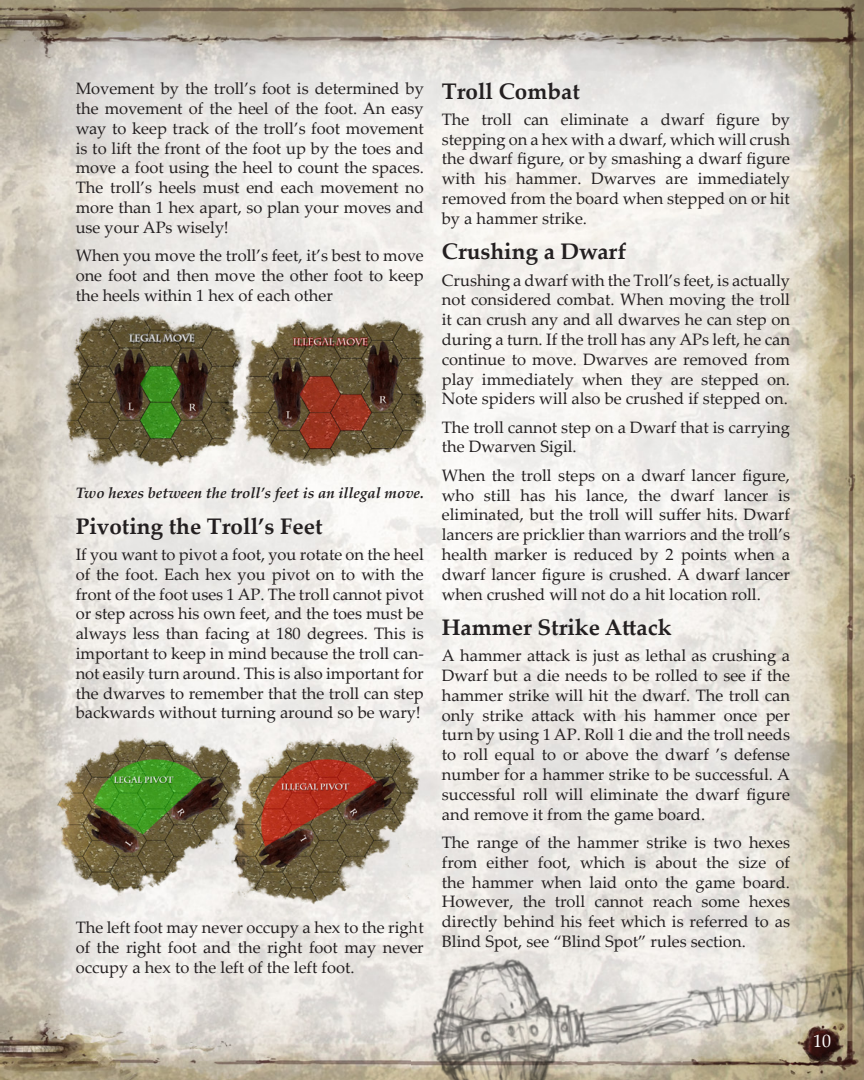
<style>
.page{position:relative;width:864px;height:1080px;background:#fff}
.page>*{position:absolute;margin:0;border:0;box-sizing:border-box;transform-origin:0 0}
.t1{font:700 22.5px "Palatino Linotype";color:#231f20}
.t2{font:18px "Palatino Linotype";color:#fff}
.Body_text{font:16.5px/19.8px "Palatino Linotype";color:#231f20;text-align:justify}
.Body_text-2{font:italic 700 15px "Palatino Linotype";color:#231f20}
</style>
<div class="page">
<img style="left:0;top:0;width:864px;height:1080px">
<img style="left:58px;top:313px;width:368px;height:155px">
<img style="left:412px;top:905px;width:452px;height:175px">
<img style="left:54px;top:734px;width:367px;height:172px">
<p class="Body_text" style="left:76px;top:78px;width:350px">Movement by the troll’s foot is determined by the movement of the heel of the foot. An easy way to keep track of the troll’s foot movement is to lift the front of the foot up by the toes and move a foot using the heel to count the spaces.<br>The troll’s heels must end each movement no more than 1 hex apart, so plan your moves and use your APs wisely!</p>
<p class="Body_text" style="left:76px;top:245px;width:350px">When you move the troll’s feet, it’s best to move one foot and then move the other foot to keep the heels within 1 hex of each other</p>
<p class="Body_text-2" style="left:76px;top:483px;width:350px">Two hexes between the troll’s feet is an illegal move.</p>
<h2 class="t1" style="left:76px;top:510px;width:248px">Pivoting the Troll’s Feet</h2>
<p class="Body_text" style="left:76px;top:544px;width:350px">If you want to pivot a foot, you rotate on the heel of the foot. Each hex you pivot on to with the front of the foot uses 1 AP. The troll cannot pivot or step across his own feet, and the toes must be always less than facing at 180 degrees. This is important to keep in mind because the troll can&shy;not easily turn around. This is also important for the dwarves to remember that the troll can step backwards without turning around so be wary!</p>
<p class="Body_text" style="left:76px;top:917px;width:350px">The left foot may never occupy a hex to the right of the right foot and the right foot may never occupy a hex to the left of the left foot.</p>
<h2 class="t1" style="left:442px;top:75px;width:140px">Troll Combat</h2>
<p class="Body_text" style="left:442px;top:109px;width:350px">The troll can eliminate a dwarf figure by stepping on a hex with a dwarf, which will crush the dwarf figure, or by smashing a dwarf figure with his hammer. Dwarves are immediately removed from the board when stepped on or hit by a hammer strike.</p>
<h2 class="t1" style="left:442px;top:236px;width:186px">Crushing a Dwarf</h2>
<p class="Body_text" style="left:442px;top:269px;width:350px">Crushing a dwarf with the Troll’s feet, is actually not considered combat. When moving the troll it can crush any and all dwarves he can step on during a turn. If the troll has any APs left, he can continue to move. Dwarves are removed from play immediately when they are stepped on.<br>Note spiders will also be crushed if stepped on.</p>
<p class="Body_text" style="left:442px;top:416px;width:350px">The troll cannot step on a Dwarf that is carrying the Dwarven Sigil.</p>
<p class="Body_text" style="left:442px;top:465px;width:350px">When the troll steps on a dwarf lancer figure, who still has his lance, the dwarf lancer is eliminated, but the troll will suffer hits. Dwarf lancers are pricklier than warriors and the troll’s health marker is reduced by 2 points when a dwarf lancer figure is crushed. A dwarf lancer when crushed will not do a hit location roll.</p>
<h2 class="t1" style="left:442px;top:611px;width:231px">Hammer Strike Attack</h2>
<p class="Body_text" style="left:442px;top:645px;width:350px">A hammer attack is just as lethal as crushing a Dwarf but a die needs to be rolled to see if the hammer strike will hit the dwarf. The troll can only strike attack with his hammer once per turn by using 1 AP. Roll 1 die and the troll needs to roll equal to or above the dwarf ’s defense number for a hammer strike to be successful. A successful roll will eliminate the dwarf figure and remove it from the game board.</p>
<p class="Body_text" style="left:442px;top:832px;width:350px">The range of the hammer strike is two hexes from either foot, which is about the size of the hammer when laid onto the game board.<br>However, the troll cannot reach some hexes directly behind his feet which is referred to as Blind Spot, see “Blind Spot” rules section.</p>
<p class="t2" style="left:813px;top:1028px;width:19px">10</p>
</div>
